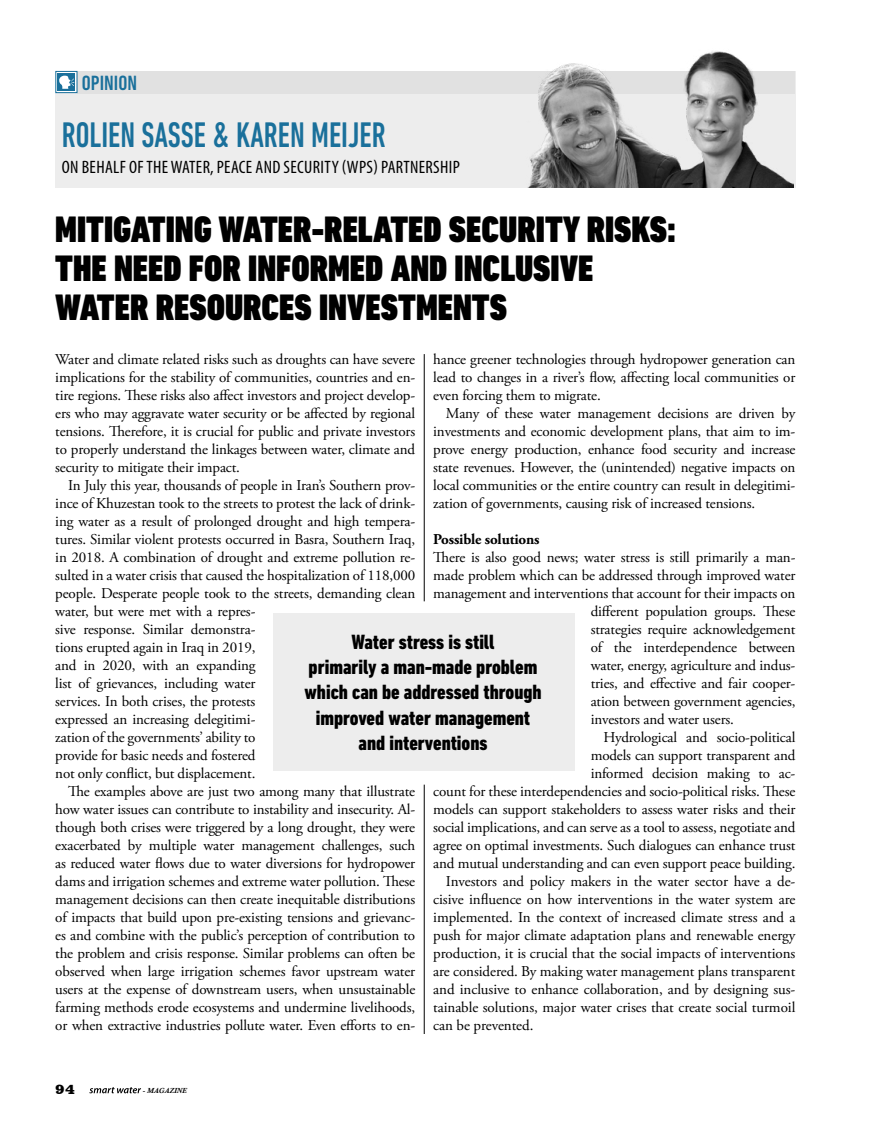
<style>
.page{position:relative;width:872px;height:1127px;background:#fff}
.page>*{position:absolute;margin:0;border:0;box-sizing:border-box;transform-origin:0 0}
.t1{font:900 condensed 37.5px/39px "DIN Next LT Pro";color:#000}
.t2{font:500 condensed 36.15px "DIN Next LT Pro";color:#1a709b;scale:.89 1}
.t3{font:800 condensed 21px/25.2px "DIN Next LT Pro";color:#000;text-align:center}
.t4{font:500 condensed 21px "DIN Next LT Pro";color:#1a709b}
.t5{font:condensed 18px "Myriad Pro";letter-spacing:.02em;color:#000}
.t6{font:15px/18px "Adobe Garamond Pro";letter-spacing:-.01em;color:#000;text-align:justify}
.t7{font:700 15px "Adobe Garamond Pro";letter-spacing:-.01em;color:#000}
.t8{font:900 15px "Clarendon BT";color:#000}
.t9{font:italic 700 7.5px "Calisto";color:#000}
</style>
<div class="page">
<svg style="left:89px;top:1087px;width:52px;height:6px"></svg>
<div style="left:273px;top:613px;width:301px;height:158px;background:#ededed"></div>
<div style="left:55px;top:71px;width:740px;height:117px;background:#ededed"></div>
<hr style="left:424px;top:354px;width:1px;height:247px;background:#000">
<hr style="left:424px;top:784px;width:1px;height:250px;background:#000">
<div style="left:77px;top:71px;width:718px;height:22px;background:#e1e1e1"></div>
<div style="left:56px;top:71px;width:21px;height:22px;background:#1a709b"></div>
<div style="left:55px;top:71px;width:22px;height:22px;border:1px solid #1a709b"></div>
<svg style="left:59px;top:76px;width:15px;height:13px"></svg>
<img style="left:515px;top:63px;width:121px;height:125px">
<img style="left:636px;top:51px;width:157px;height:137px">
<h3 class="t4" style="left:82px;top:71px;width:57px">OPINION</h3>
<h2 class="t2" style="left:62px;top:115px;width:365px">ROLIEN SASSE &amp; KAREN MEIJER</h2>
<p class="t5" style="left:62px;top:156px;width:399px">ON BEHALF OF THE WATER, PEACE AND SECURITY (WPS) PARTNERSHIP</p>
<h1 class="t1" style="left:55px;top:210px;width:622px">MITIGATING WATER-RELATED SECURITY RISKS:<br>THE NEED FOR INFORMED AND INCLUSIVE<br>WATER RESOURCES INVESTMENTS</h1>
<p class="t6" style="left:55px;top:350px;width:361px">Water and climate related risks such as droughts can have severe implications for the stability of communities, countries and en&shy;tire regions. These risks also affect investors and project develop&shy;ers who may aggravate water security or be affected by regional tensions. Therefore, it is crucial for public and private investors to properly understand the linkages between water, climate and security to mitigate their impact.</p>
<p class="t6" style="left:55px;top:476px;width:361px;text-align:left;text-indent:13px">In July this year, thousands of people in Iran’s Southern prov&shy;ince of Khuzestan took to the streets to protest the lack of drink&shy;ing water as a result of prolonged drought and high tempera&shy;tures. Similar violent protests occurred in Basra, Southern Iraq, in 2018. A combination of drought and extreme pollution re&shy;sulted in a water crisis that caused the hospitalization of 118,000 people. Desperate people took to the streets, demanding clean water, but were met with a repres-<br>sive response. Similar demonstra-<br>tions erupted again in Iraq in 2019,<br>and in 2020, with an expanding<br>list of grievances, including water<br>services. In both crises, the protests<br>expressed an increasing delegitimi-<br>zation of the governments’ ability to<br>provide for basic needs and fostered<br>not only conflict, but displacement.</p>
<p class="t6" style="left:55px;top:782px;width:361px;text-indent:13px">The examples above are just two among many that illustrate how water issues can contribute to instability and insecurity. Al&shy;though both crises were triggered by a long drought, they were exacerbated by multiple water management challenges, such as reduced water flows due to water diversions for hydropower dams and irrigation schemes and extreme water pollution. These management decisions can then create inequitable distributions of impacts that build upon pre-existing tensions and grievanc&shy;es and combine with the public’s perception of contribution to the problem and crisis response. Similar problems can often be observed when large irrigation schemes favor upstream water users at the expense of downstream users, when unsustainable farming methods erode ecosystems and undermine livelihoods, or when extractive industries pollute water. Even efforts to en-</p>
<p class="t6" style="left:433px;top:350px;width:364px">hance greener technologies through hydropower generation can lead to changes in a river’s flow, affecting local communities or even forcing them to migrate.</p>
<p class="t6" style="left:433px;top:404px;width:364px;text-indent:13px">Many of these water management decisions are driven by investments and economic development plans, that aim to im&shy;prove energy production, enhance food security and increase state revenues. However, the (unintended) negative impacts on local communities or the entire country can result in delegitimi&shy;zation of governments, causing risk of increased tensions.</p>
<p class="t7" style="left:433px;top:530px;width:108px">Possible solutions</p>
<p class="t6" style="left:433px;top:548px;width:364px">There is also good news; water stress is still primarily a man-</p>
<p class="t6" style="left:433px;top:566px;width:364px">made problem which can be addressed through improved water</p>
<p class="t6" style="left:433px;top:584px;width:364px">management and interventions that account for their impacts on</p>
<p class="t6" style="left:590px;top:602px;width:206px">different population groups. These</p>
<p class="t6" style="left:590px;top:620px;width:206px">strategies require acknowledgement</p>
<p class="t6" style="left:590px;top:638px;width:206px">of the interdependence between</p>
<p class="t6" style="left:590px;top:656px;width:206px">water, energy, agriculture and indus-</p>
<p class="t6" style="left:590px;top:674px;width:206px">tries, and effective and fair cooper-</p>
<p class="t6" style="left:590px;top:692px;width:206px">ation between government agencies,</p>
<p class="t6" style="left:590px;top:710px;width:145px">investors and water users.</p>
<p class="t6" style="left:603px;top:728px;width:193px">Hydrological and socio-political</p>
<p class="t6" style="left:590px;top:746px;width:206px">models can support transparent and</p>
<p class="t6" style="left:590px;top:764px;width:206px">informed decision making to ac-</p>
<p class="t6" style="left:433px;top:782px;width:364px">count for these interdependencies and socio-political risks. These</p>
<p class="t6" style="left:433px;top:800px;width:364px">models can support stakeholders to assess water risks and their</p>
<p class="t6" style="left:433px;top:818px;width:363px">social implications, and can serve as a tool to assess, negotiate and</p>
<p class="t6" style="left:433px;top:836px;width:364px">agree on optimal investments. Such dialogues can enhance trust</p>
<p class="t6" style="left:433px;top:854px;width:364px">and mutual understanding and can even support peace building.</p>
<p class="t6" style="left:446px;top:872px;width:351px">Investors and policy makers in the water sector have a de-</p>
<p class="t6" style="left:433px;top:890px;width:364px">cisive influence on how interventions in the water system are</p>
<p class="t6" style="left:433px;top:908px;width:364px">implemented. In the context of increased climate stress and a</p>
<p class="t6" style="left:433px;top:926px;width:364px">push for major climate adaptation plans and renewable energy</p>
<p class="t6" style="left:433px;top:944px;width:364px">production, it is crucial that the social impacts of interventions</p>
<p class="t6" style="left:433px;top:962px;width:364px">are considered. By making water management plans transparent</p>
<p class="t6" style="left:433px;top:980px;width:364px">and inclusive to enhance collaboration, and by designing sus-</p>
<p class="t6" style="left:433px;top:998px;width:364px">tainable solutions, major water crises that create social turmoil</p>
<p class="t6" style="left:433px;top:1016px;width:102px">can be prevented.</p>
<h3 class="t3" style="left:304px;top:629px;width:239px">Water stress is still<br>primarily a man-made problem which can be addressed through improved water management and interventions</h3>
<p class="t8" style="left:55px;top:1079px;width:21px">94</p>
<p class="t9" style="left:143px;top:1086px;width:46px">- MAGAZINE</p>
</div>
